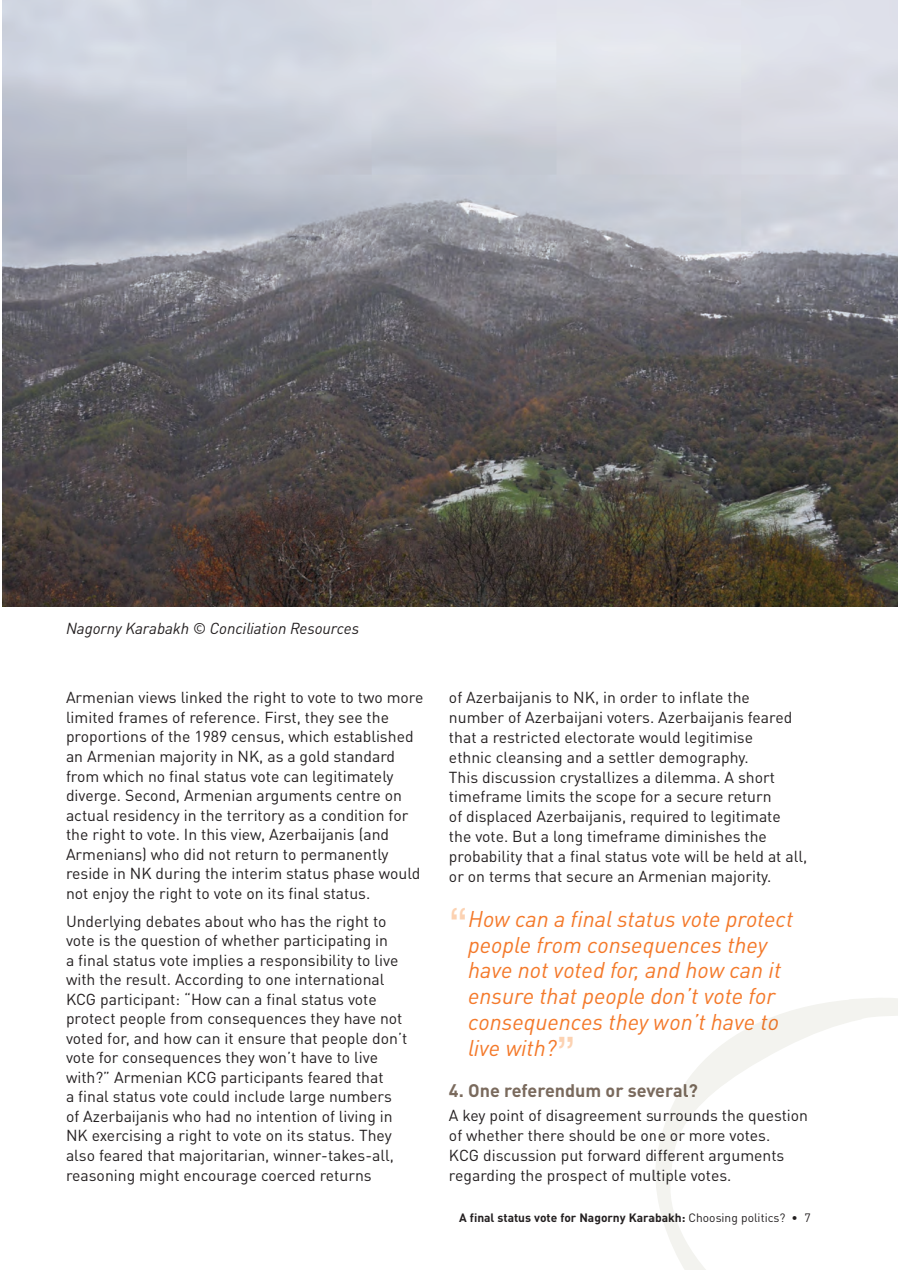
<style>
.page{position:relative;width:898px;height:1270px;background:#fff}
.page>*{position:absolute;margin:0;border:0;box-sizing:border-box;transform-origin:0 0}
.pull_quotes{font:italic 22.5px/25.8px "DIN Pro";color:#f4792a}
._1__number_heads_12{font:700 18px "DIN Pro";color:#7a6a5d}
.Normal_wrd_4{font:15.75px/19.5px "DIN Pro";color:#231f20}
.t1{font:italic 15.75px "DIN Pro";letter-spacing:-.005em;color:#231f20}
.t2{font:700 12px "DIN Pro";color:#231f20}
.s1{font-family:"Helvetica Neue LT";font-style:normal;font-size:45px;color:#fcd2b2}
.s2{font-weight:400}
</style>
<div class="page">
<svg style="left:655px;top:998px;width:242px;height:271px"></svg>
<img style="left:2px;top:0;width:895px;height:606px">
<svg style="left:894px;top:0;width:4px;height:3px"></svg>
<svg style="left:894px;top:1264px;width:3px;height:5px"></svg>
<p class="t1" style="left:66px;top:616px;width:295px">Nagorny Karabakh © Conciliation Resources</p>
<p class="Normal_wrd_4" style="left:66px;top:686px;width:359px">Armenian views linked the right to vote to two more limited frames of reference. First, they see the proportions of the 1989 census, which established an Armenian majority in NK, as a gold standard from which no final status vote can legitimately diverge. Second, Armenian arguments centre on actual residency in the territory as a condition for the right to vote. In this view, Azerbaijanis (and Armenians) who did not return to permanently reside in NK during the interim status phase would not enjoy the right to vote on its final status.</p>
<p class="Normal_wrd_4" style="left:66px;top:909px;width:343px">Underlying debates about who has the right to vote is the question of whether participating in<br>a final status vote implies a responsibility to live with the result. According to one international KCG participant: “How can a final status vote protect people from consequences they have not voted for, and how can it ensure that people don’t vote for consequences they won’t have to live with?” Armenian KCG participants feared that<br>a final status vote could include large numbers of Azerbaijanis who had no intention of living in NK exercising a right to vote on its status. They also feared that majoritarian, winner-takes-all, reasoning might encourage coerced returns</p>
<p class="Normal_wrd_4" style="left:449px;top:686px;width:359px">of Azerbaijanis to NK, in order to inflate the number of Azerbaijani voters. Azerbaijanis feared that a restricted electorate would legitimise<br>ethnic cleansing and a settler demography.<br>This discussion crystallizes a dilemma. A short timeframe limits the scope for a secure return<br>of displaced Azerbaijanis, required to legitimate the vote. But a long timeframe diminishes the probability that a final status vote will be held at all, or on terms that secure an Armenian majority.</p>
<p class="pull_quotes" style="left:468px;top:903px;width:326px;text-indent:-19px"><span class="s1">“</span>How can a final status vote protect people from consequences they have not voted for, and how can it ensure that people don’t vote for consequences they won’t have to live with?<span class="s1">”</span></p>
<p class="_1__number_heads_12" style="left:449px;top:1075px;width:250px">4. One referendum or several?</p>
<p class="Normal_wrd_4" style="left:449px;top:1103px;width:360px">A key point of disagreement surrounds the question of whether there should be one or more votes.<br>KCG discussion put forward different arguments regarding the prospect of multiple votes.</p>
<p class="t2" style="left:459px;top:1207px;width:353px">A final status vote for Nagorny Karabakh: <span class="s2">Choosing politics? • 7</span></p>
</div>
